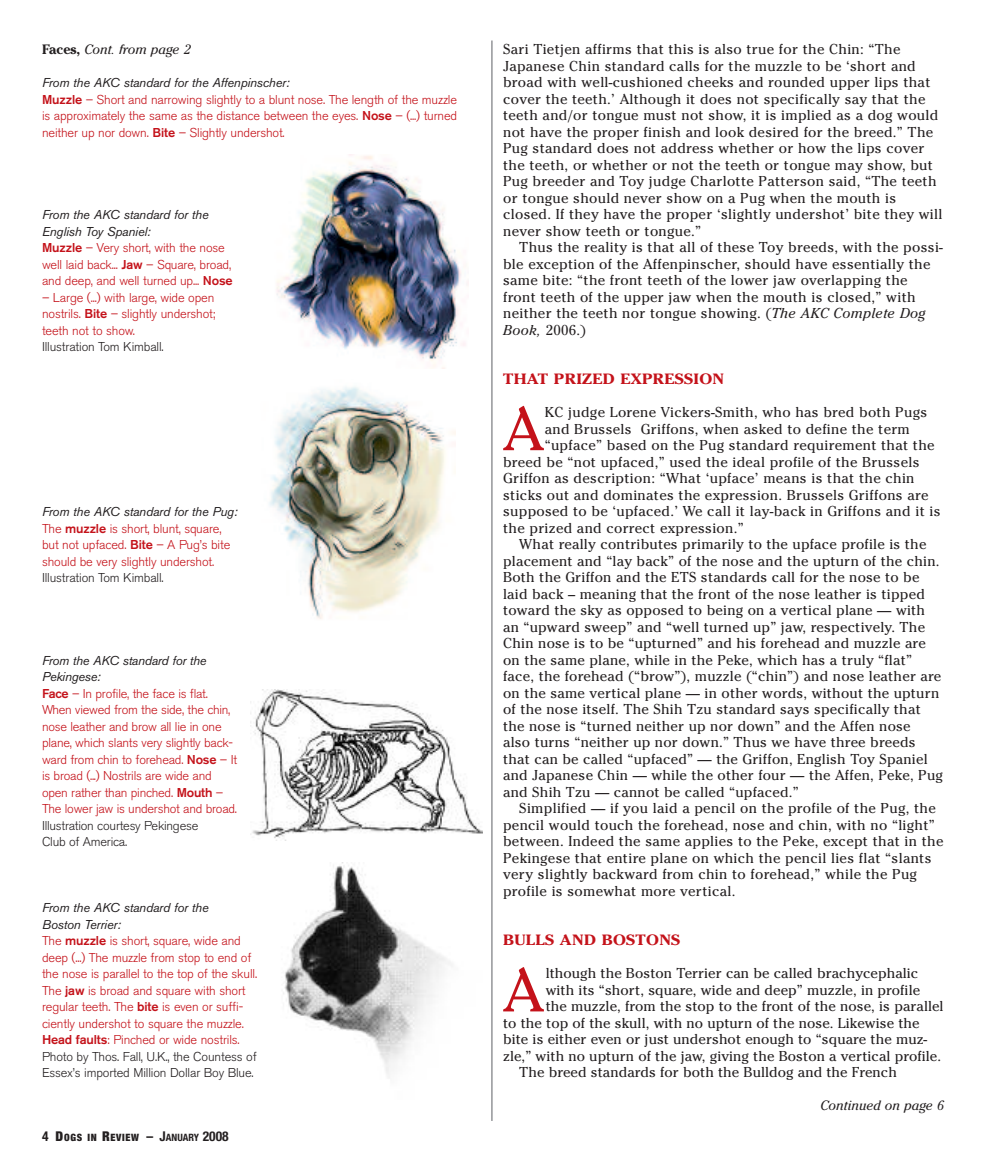
<style>
.page{position:relative;width:986px;height:1175px;background:#fff}
.page>*{position:absolute;margin:0;border:0;box-sizing:border-box;transform-origin:0 0}
.t1{font:61.2px "Cheltenham";color:#c4121a}
.t2{font:700 14.85px "Cheltenham";letter-spacing:.02em;color:#c4121a;scale:1.11 1}
.t3{font:14.25px/16.5px "Cheltenham";letter-spacing:.02em;color:#231f20}
.t4{font:italic 13.5px "Cheltenham";color:#231f20}
.t5{font:300 12.75px/16.5px "Akzidenz Grotesk BE";letter-spacing:-.01em;color:#c4121a}
.t6{font:300 12.75px/16.5px "Akzidenz Grotesk BE";letter-spacing:-.02em;color:#231f20}
.t7{font:900 condensed 10.2px "Helvetica Neue";letter-spacing:.07em;color:#231f20}
.s1{font-weight:700;font-style:normal}
.s2{font-weight:400;font-style:italic;color:#231f20}
.s3{font-weight:500}
.s4{color:#231f20}
.s5{font-weight:700;font-size:13.5px}
.s6{font-size:13.5px}
.s7{font-weight:700}
.s8{font-style:italic}
</style>
<div class="page">
<img style="left:252px;top:689px;width:231px;height:151px">
<img style="left:283px;top:862px;width:169px;height:213px">
<img style="left:277px;top:154px;width:191px;height:214px">
<img style="left:269px;top:387px;width:186px;height:232px">
<hr style="left:491px;top:40px;width:1px;height:1080px;background:#939598">
<p class="t4" style="left:42px;top:45px;width:150px"><span class="s1">Faces,</span> Cont. from page 2</p>
<p class="t5" style="left:42px;top:75px;width:417px"><span class="s2">From the AKC standard for the Affenpinscher:<br></span><span class="s3">Muzzle</span> – Short and narrowing slightly to a blunt nose. The length of the muzzle is approximately the same as the distance between the eyes. <span class="s3">Nose</span> – (...) turned neither up nor down. <span class="s3">Bite</span> – Slightly undershot.</p>
<p class="t5" style="left:42px;top:207px;width:192px"><span class="s2">From the AKC standard for the<br>English Toy Spaniel:<br></span><span class="s3">Muzzle</span> – Very short, with the nose well laid back... <span class="s3">Jaw</span> – Square, broad, and deep, and well turned up... <span class="s3">Nose</span></p>
<p class="t5" style="left:42px;top:290px;width:175px;text-align:justify">– Large (...) with large, wide open nostrils. <span class="s3">Bite</span> – slightly undershot; teeth not to show.</p>
<p class="t6" style="left:42px;top:339px;width:123px">Illustration Tom Kimball.</p>
<p class="t5" style="left:42px;top:504px;width:197px"><span class="s2">From the AKC standard for the Pug:<br></span>The <span class="s3">muzzle</span> is short, blunt, square, but not upfaced. <span class="s3">Bite</span> – A Pug’s bite should be very slightly undershot.</p>
<p class="t6" style="left:42px;top:570px;width:123px">Illustration Tom Kimball.</p>
<p class="t5" style="left:42px;top:653px;width:197px"><span class="s2">From the AKC standard for the<br>Pekingese:<br></span><span class="s3">Face</span> – In profile, the face is flat.<br>When viewed from the side, the chin, nose leather and brow all lie in one plane, which slants very slightly back&shy;ward from chin to forehead. <span class="s3">Nose</span> – It is broad (...) Nostrils are wide and open rather than pinched. <span class="s3">Mouth</span> –<br>The lower jaw is undershot and broad.</p>
<p class="t6" style="left:42px;top:818px;width:158px">Illustration courtesy Pekingese<br>Club of America.</p>
<p class="t5" style="left:42px;top:900px;width:217px"><span class="s2">From the AKC standard for the<br>Boston Terrier:<br></span>The <span class="s3">muzzle</span> is short, square, wide and deep (...) The muzzle from stop to end of the nose is parallel to the top of the skull.<br>The <span class="s3">jaw</span> is broad and square with short regular teeth. The <span class="s3">bite</span> is even or suffi&shy;ciently undershot to square the muzzle.<br><span class="s3">Head faults</span>: Pinched or wide nostrils.<br><span class="s4">Photo by Thos. Fall, U.K., the Countess of Essex’s imported Million Dollar Boy Blue.</span></p>
<p class="t7" style="left:42px;top:1134px;width:188px"><span class="s5">4</span> <span class="s6">D</span>OGS IN <span class="s6">R</span>EVIEW <span class="s5">– J</span><span class="s7">ANUARY</span> <span class="s5">2008</span></p>
<p class="t3" style="left:503px;top:41px;width:441px">Sari Tietjen affirms that this is also true for the Chin: “The Japanese Chin standard calls for the muzzle to be ‘short and broad with well-cushioned cheeks and rounded upper lips that cover the teeth.’ Although it does not specifically say that the teeth and/or tongue must not show, it is implied as a dog would not have the proper finish and look desired for the breed.” The Pug standard does not address whether or how the lips cover the teeth, or whether or not the teeth or tongue may show, but Pug breeder and Toy judge Charlotte Patterson said, “The teeth or tongue should never show on a Pug when the mouth is closed. If they have the proper ‘slightly undershot’ bite they will never show teeth or tongue.”</p>
<p class="t3" style="left:503px;top:239px;width:441px;text-indent:16px">Thus the reality is that all of these Toy breeds, with the possi&shy;ble exception of the Affenpinscher, should have essentially the same bite: “the front teeth of the lower jaw overlapping the front teeth of the upper jaw when the mouth is closed,” with neither the teeth nor tongue showing. (<span class="s8">The AKC Complete Dog Book,</span> 2006.)</p>
<p class="t2" style="left:503px;top:374px;width:201px">THAT PRIZED EXPRESSION</p>
<h1 class="t1" style="left:503px;top:393px;width:42px">A</h1>
<p class="t3" style="left:544px;top:404px;width:384px">KC judge Lorene Vickers-Smith, who has bred both Pugs</p>
<p class="t3" style="left:544px;top:420px;width:366px">and Brussels Griffons, when asked to define the term</p>
<p class="t3" style="left:544px;top:437px;width:391px">“upface” based on the Pug standard requirement that the</p>
<p class="t3" style="left:503px;top:453px;width:418px">breed be “not upfaced,” used the ideal profile of the Brussels</p>
<p class="t3" style="left:503px;top:470px;width:413px">Griffon as description: “What ‘upface’ means is that the chin</p>
<p class="t3" style="left:503px;top:486px;width:427px">sticks out and dominates the expression. Brussels Griffons are</p>
<p class="t3" style="left:503px;top:503px;width:439px">supposed to be ‘upfaced.’ We call it lay-back in Griffons and it is</p>
<p class="t3" style="left:503px;top:519px;width:242px">the prized and correct expression.”</p>
<p class="t3" style="left:519px;top:536px;width:408px">What really contributes primarily to the upface profile is the</p>
<p class="t3" style="left:503px;top:552px;width:438px">placement and “lay back” of the nose and the upturn of the chin.</p>
<p class="t3" style="left:503px;top:569px;width:418px">Both the Griffon and the ETS standards call for the nose to be</p>
<p class="t3" style="left:503px;top:585px;width:423px">laid back – meaning that the front of the nose leather is tipped</p>
<p class="t3" style="left:503px;top:602px;width:423px">toward the sky as opposed to being on a vertical plane — with</p>
<p class="t3" style="left:503px;top:618px;width:423px">an “upward sweep” and “well turned up” jaw, respectively. The</p>
<p class="t3" style="left:503px;top:635px;width:424px">Chin nose is to be “upturned” and his forehead and muzzle are</p>
<p class="t3" style="left:503px;top:651px;width:410px">on the same plane, while in the Peke, which has a truly “flat”</p>
<p class="t3" style="left:503px;top:668px;width:440px">face, the forehead (“brow”), muzzle (“chin”) and nose leather are</p>
<p class="t3" style="left:503px;top:684px;width:437px">on the same vertical plane — in other words, without the upturn</p>
<p class="t3" style="left:503px;top:701px;width:419px">of the nose itself. The Shih Tzu standard says specifically that</p>
<p class="t3" style="left:503px;top:717px;width:409px">the nose is “turned neither up nor down” and the Affen nose</p>
<p class="t3" style="left:503px;top:734px;width:414px">also turns “neither up nor down.” Thus we have three breeds</p>
<p class="t3" style="left:503px;top:750px;width:426px">that can be called “upfaced” — the Griffon, English Toy Spaniel</p>
<p class="t3" style="left:503px;top:767px;width:441px">and Japanese Chin — while the other four — the Affen, Peke, Pug</p>
<p class="t3" style="left:503px;top:783px;width:297px">and Shih Tzu — cannot be called “upfaced.”</p>
<p class="t3" style="left:519px;top:800px;width:418px">Simplified — if you laid a pencil on the profile of the Pug, the</p>
<p class="t3" style="left:503px;top:816px;width:433px">pencil would touch the forehead, nose and chin, with no “light”</p>
<p class="t3" style="left:503px;top:833px;width:442px">between. Indeed the same applies to the Peke, except that in the</p>
<p class="t3" style="left:503px;top:849px;width:430px">Pekingese that entire plane on which the pencil lies flat “slants</p>
<p class="t3" style="left:503px;top:866px;width:415px">very slightly backward from chin to forehead,” while the Pug</p>
<p class="t3" style="left:503px;top:882px;width:234px">profile is somewhat more vertical.</p>
<p class="t2" style="left:503px;top:935px;width:161px">BULLS AND BOSTONS</p>
<h1 class="t1" style="left:503px;top:954px;width:42px">A</h1>
<p class="t3" style="left:545px;top:965px;width:374px">lthough the Boston Terrier can be called brachycephalic</p>
<p class="t3" style="left:545px;top:981px;width:376px">with its “short, square, wide and deep” muzzle, in profile</p>
<p class="t3" style="left:545px;top:998px;width:399px">the muzzle, from the stop to the front of the nose, is parallel</p>
<p class="t3" style="left:503px;top:1014px;width:418px">to the top of the skull, with no upturn of the nose. Likewise the</p>
<p class="t3" style="left:503px;top:1031px;width:426px">bite is either even or just undershot enough to “square the muz-</p>
<p class="t3" style="left:503px;top:1047px;width:439px">zle,” with no upturn of the jaw, giving the Boston a vertical profile.</p>
<p class="t3" style="left:519px;top:1064px;width:379px">The breed standards for both the Bulldog and the French</p>
<p class="t4" style="left:820px;top:1101px;width:125px">Continued on page 6</p>
</div>
